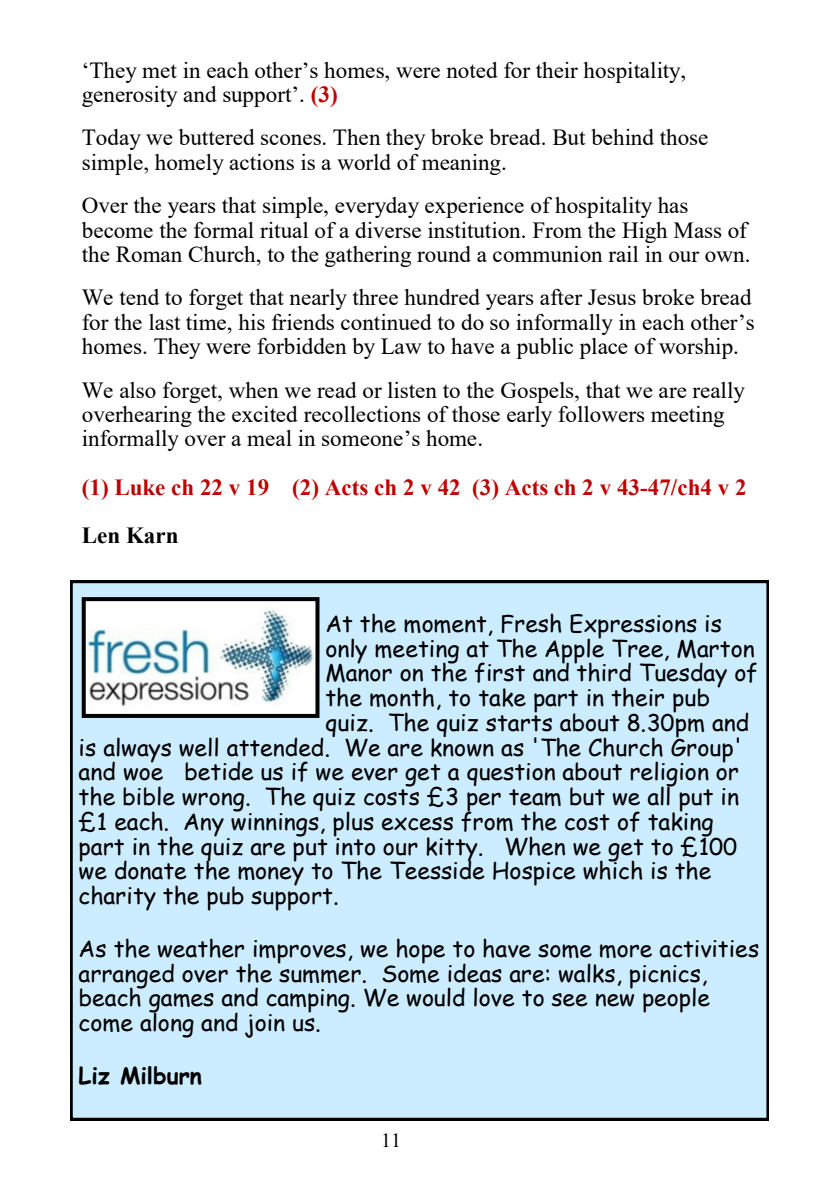
<style>
.page{position:relative;width:840px;height:1191px;background:#fff}
.page>*{position:absolute;margin:0;border:0;box-sizing:border-box;transform-origin:0 0}
.t1{font:23px/24.4px "Times New Roman";color:#000}
.t2{font:23px/24.8px "Comic Sans MS";color:#000}
.t3{font:700 23px "Times New Roman";color:#c00000}
.t4{font:700 23px "Comic Sans MS";color:#000}
.t5{font:700 23px "Times New Roman";color:#000}
.t6{font:20px "Times New Roman";color:#000}
.s1{font-weight:700;color:#c00000}
</style>
<div class="page">
<div style="left:70px;top:580px;width:698px;height:540px;background:#ccecff"></div>
<img style="left:87px;top:602px;width:227px;height:111px">
<div style="left:82px;top:597px;width:237px;height:121px;border:4px solid #000"></div>
<p class="t1" style="left:82px;top:60px;width:605px">‘They met in each other’s homes, were noted for their hospitality, generosity and support’. <span class="s1">(3)</span></p>
<p class="t1" style="left:82px;top:128px;width:628px">Today we buttered scones. Then they broke bread. But behind those simple, homely actions is a world of meaning.</p>
<p class="t1" style="left:82px;top:195px;width:670px">Over the years that simple, everyday experience of hospitality has become the formal ritual of a diverse institution. From the High Mass of the Roman Church, to the gathering round a communion rail in our own.</p>
<p class="t1" style="left:82px;top:288px;width:674px">We tend to forget that nearly three hundred years after Jesus broke bread for the last time, his friends continued to do so informally in each other’s homes. They were forbidden by Law to have a public place of worship.</p>
<p class="t1" style="left:82px;top:380px;width:664px">We also forget, when we read or listen to the Gospels, that we are really overhearing the excited recollections of those early followers meeting informally over a meal in someone’s home.</p>
<p class="t3" style="left:82px;top:479px;width:666px">(1) Luke ch 22 v 19 (2) Acts ch 2 v 42 (3) Acts ch 2 v 43-47/ch4 v 2</p>
<p class="t5" style="left:82px;top:527px;width:98px">Len Karn</p>
<p class="t2" style="left:325px;top:613px;width:398px">At the moment, Fresh Expressions is</p>
<p class="t2" style="left:325px;top:638px;width:430px">only meeting at The Apple Tree, Marton</p>
<p class="t2" style="left:325px;top:663px;width:434px">Manor on the first and third Tuesday of</p>
<p class="t2" style="left:325px;top:688px;width:386px">the month, to take part in their pub</p>
<p class="t2" style="left:325px;top:712px;width:425px">quiz. The quiz starts about 8.30pm and</p>
<p class="t2" style="left:79px;top:737px;width:665px">is always well attended. We are known as 'The Church Group'</p>
<p class="t2" style="left:79px;top:762px;width:661px">and woe betide us if we ever get a question about religion or</p>
<p class="t2" style="left:79px;top:786px;width:661px">the bible wrong. The quiz costs £3 per team but we all put in</p>
<p class="t2" style="left:79px;top:811px;width:636px">£1 each. Any winnings, plus excess from the cost of taking</p>
<p class="t2" style="left:79px;top:836px;width:659px">part in the quiz are put into our kitty. When we get to £100</p>
<p class="t2" style="left:79px;top:861px;width:633px">we donate the money to The Teesside Hospice which is the</p>
<p class="t2" style="left:79px;top:885px;width:261px">charity the pub support.</p>
<p class="t2" style="left:79px;top:938px;width:681px">As the weather improves, we hope to have some more activities arranged over the summer. Some ideas are: walks, picnics, beach games and camping. We would love to see new people come along and join us.</p>
<p class="t4" style="left:79px;top:1065px;width:125px">Liz Milburn</p>
<p class="t6" style="left:381px;top:1132px;width:21px">11</p>
</div>
